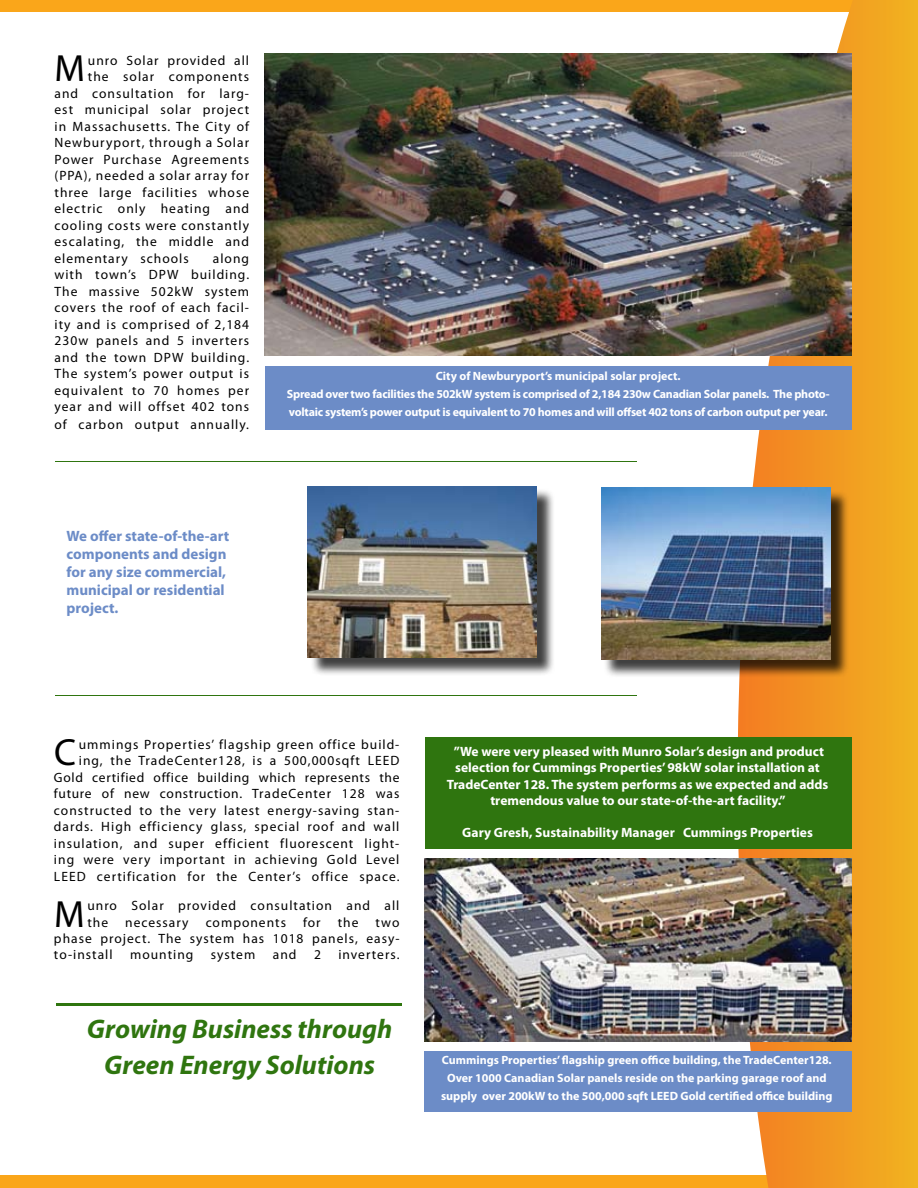
<style>
.page{position:relative;width:918px;height:1188px;background:#fff}
.page>*{position:absolute;margin:0;border:0;box-sizing:border-box;transform-origin:0 0}
.t1{font:37.95px "Myriad Pro";color:#000}
.t2{font:italic 700 27px/36px "Myriad Pro";color:#2f750f;text-align:center}
.t3{font:700 15px/18px "Myriad Pro";color:#6c8cc7}
.t4{font:13.5px/16.5px "Myriad Pro";letter-spacing:.075em;color:#000;text-align:justify}
.t5{font:700 13.5px/16.2px "Myriad Pro";color:#fff;text-align:center}
.t6{font:700 12px/18px "Myriad Pro";letter-spacing:-.005em;color:#fff;text-align:center}
</style>
<div class="page">
<div style="left:0;top:0;width:918px;height:12px;background:#faa61a"></div>
<div style="left:0;top:1175px;width:918px;height:13px;background:#faa61a"></div>
<hr style="left:57px;top:1003px;width:345px;height:2px;background:#2f750f">
<hr style="left:55px;top:461px;width:582px;height:1px;background:#2f750f">
<hr style="left:56px;top:695px;width:581px;height:1px;background:#2f750f">
<svg style="left:738px;top:0;width:180px;height:1188px;background:#f0a830"></svg>
<div style="left:265px;top:366px;width:586px;height:64px;background:#6c8cc7"></div>
<img style="left:265px;top:54px;width:586px;height:301px">
<div style="left:425px;top:738px;width:426px;height:111px;background:#2f750f"></div>
<div style="left:424px;top:1051px;width:427px;height:61px;background:#6c8cc7"></div>
<div style="left:310px;top:488px;width:245px;height:188px;background:#000;opacity:.75"></div>
<img style="left:308px;top:486px;width:228px;height:172px">
<img style="left:424px;top:859px;width:427px;height:182px">
<div style="left:604px;top:490px;width:246px;height:188px;background:#000;opacity:.75"></div>
<img style="left:601px;top:488px;width:230px;height:171px">
<h1 class="t1" style="left:55px;top:45px;width:32px">M</h1>
<p class="t4" style="left:88px;top:52px;width:163px">unro Solar provided all</p>
<p class="t4" style="left:88px;top:68px;width:163px">the solar components</p>
<p class="t4" style="left:55px;top:85px;width:196px">and consultation for larg-</p>
<p class="t4" style="left:55px;top:101px;width:196px">est municipal solar project</p>
<p class="t4" style="left:55px;top:118px;width:196px">in Massachusetts. The City of</p>
<p class="t4" style="left:55px;top:134px;width:196px">Newburyport, through a Solar</p>
<p class="t4" style="left:55px;top:151px;width:196px">Power Purchase Agreements</p>
<p class="t4" style="left:55px;top:167px;width:196px">(PPA), needed a solar array for</p>
<p class="t4" style="left:55px;top:184px;width:196px">three large facilities whose</p>
<p class="t4" style="left:55px;top:200px;width:196px">electric only heating and</p>
<p class="t4" style="left:55px;top:217px;width:196px">cooling costs were constantly</p>
<p class="t4" style="left:55px;top:233px;width:196px">escalating, the middle and</p>
<p class="t4" style="left:55px;top:250px;width:136px">elementary schools</p>
<p class="t4" style="left:55px;top:250px;width:196px;text-indent:158px">along with town’s DPW building.<br>The massive 502kW system covers the roof of each facil&shy;ity and is comprised of 2,184<br>230w panels and 5 inverters and the town DPW building.<br>The system’s power output is equivalent to 70 homes per year and will offset 402 tons</p>
<p class="t4" style="left:55px;top:416px;width:196px">of carbon output annually.</p>
<p class="t6" style="left:287px;top:366px;width:544px">City of Newburyport’s municipal solar project.<br>Spread over two facilities the 502kW system is comprised of 2,184 230w Canadian Solar panels. The photo&shy;voltaic system’s power output is equivalent to 70 homes and will offset 402 tons of carbon output per year.</p>
<p class="t3" style="left:67px;top:527px;width:164px">We offer state-of-the-art components and design for any size commercial, municipal or residential project.</p>
<p class="t4" style="left:54px;top:736px;width:347px;text-align:right">ummings Properties’ flagship green office build&shy;ing, the TradeCenter128, is a 500,000sqft LEED Gold certified office building which represents the future of new construction. TradeCenter 128 was constructed to the very latest energy-saving stan&shy;dards. High efficiency glass, special roof and wall insulation, and super efficient fluorescent light&shy;ing were very important in achieving Gold Level LEED certification for the Center’s office space.</p>
<h1 class="t1" style="left:54px;top:890px;width:32px">M</h1>
<p class="t4" style="left:87px;top:897px;width:314px">unro Solar provided consultation and all the</p>
<h1 class="t1" style="left:54px;top:729px;width:24px">C</h1>
<p class="t4" style="left:125px;top:914px;width:65px">necessary</p>
<p class="t4" style="left:206px;top:914px;width:82px">components</p>
<p class="t4" style="left:303px;top:914px;width:19px">for</p>
<p class="t4" style="left:338px;top:914px;width:22px">the</p>
<p class="t4" style="left:54px;top:914px;width:347px;text-indent:322px">two phase project. The system has 1018 panels, easy&shy;to-install</p>
<p class="t4" style="left:130px;top:947px;width:65px">mounting</p>
<p class="t4" style="left:211px;top:947px;width:46px">system</p>
<p class="t4" style="left:273px;top:947px;width:25px">and</p>
<p class="t4" style="left:314px;top:947px;width:8px">2</p>
<p class="t4" style="left:338px;top:947px;width:63px">inverters.</p>
<h2 class="t2" style="left:87px;top:1010px;width:307px">Growing Business through<br>Green Energy Solutions</h2>
<p class="t5" style="left:447px;top:743px;width:383px">”We were very pleased with Munro Solar’s design and product selection for Cummings Properties’ 98kW solar installation at TradeCenter 128. The system performs as we expected and adds tremendous value to our state-of-the-art facility.”</p>
<p class="t5" style="left:462px;top:824px;width:352px">Gary Gresh, Sustainability Manager Cummings Properties</p>
<p class="t6" style="left:441px;top:1050px;width:393px">Cummings Properties’ flagship green office building, the TradeCenter128.<br>Over 1000 Canadian Solar panels reside on the parking garage roof and supply over 200kW to the 500,000 sqft LEED Gold certified office building</p>
</div>
